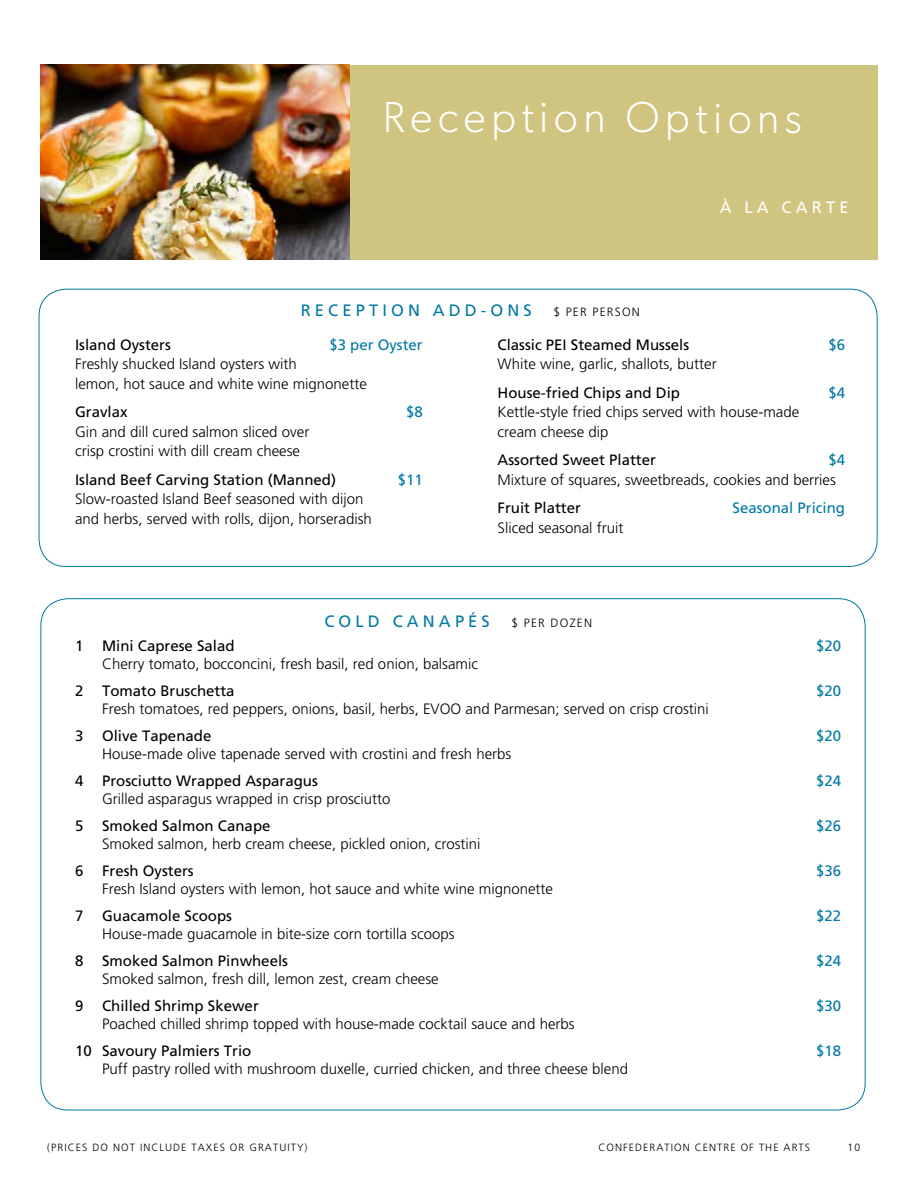
<style>
.page{position:relative;width:918px;height:1188px;background:#fff}
.page>*{position:absolute;margin:0;border:0;box-sizing:border-box;transform-origin:0 0}
.t1{font:300 43.5px "Gibson";letter-spacing:.125em;color:#fff}
.t2{font:43.5px "Frutiger";letter-spacing:.125em;color:#fff}
.t3{font:16.5px "Frutiger";letter-spacing:.25em;color:#0079a3}
.t4{font:16.5px "Frutiger";letter-spacing:.25em;color:#fff}
.t5{font:300 15px/19.5px "Frutiger";color:#000}
.t6{font:15px "Frutiger";color:#000}
.t7{font:15px "Frutiger";color:#0079a3}
.t8{font:300 12px "Frutiger";letter-spacing:.1em;color:#000}
.t9{font:300 10.5px "Frutiger";letter-spacing:.1em;color:#000}
</style>
<div class="page">
<div style="left:151px;top:65px;width:726px;height:194px;background:#cfc580"></div>
<img style="left:40px;top:65px;width:309px;height:194px">
<h1 class="t1" style="left:383px;top:91px;width:420px">Reception Options</h1>
<h1 class="t2" style="left:320px;top:105px;width:361px">banquet menu</h1>
<p class="t3" style="left:301px;top:301px;width:233px">RECEPTION ADD-ONS</p>
<p class="t8" style="left:553px;top:305px;width:88px">$ PER PERSON</p>
<p class="t4" style="left:720px;top:198px;width:130px">À LA CARTE</p>
<p class="t6" style="left:75px;top:336px;width:97px">Island Oysters</p>
<p class="t7" style="left:329px;top:336px;width:95px">$3 per Oyster</p>
<p class="t5" style="left:75px;top:354px;width:293px">Freshly shucked Island oysters with<br>lemon, hot sauce and white wine mignonette</p>
<p class="t6" style="left:75px;top:403px;width:54px">Gravlax</p>
<p class="t7" style="left:406px;top:403px;width:18px">$8</p>
<p class="t5" style="left:75px;top:422px;width:236px">Gin and dill cured salmon sliced over crisp crostini with dill cream cheese</p>
<p class="t6" style="left:75px;top:471px;width:262px">Island Beef Carving Station (Manned)</p>
<p class="t7" style="left:398px;top:471px;width:27px">$11</p>
<p class="t5" style="left:75px;top:489px;width:298px">Slow-roasted Island Beef seasoned with dijon and herbs, served with rolls, dijon, horseradish</p>
<p class="t6" style="left:498px;top:336px;width:193px">Classic PEI Steamed Mussels</p>
<p class="t7" style="left:828px;top:336px;width:18px">$6</p>
<p class="t5" style="left:498px;top:354px;width:221px">White wine, garlic, shallots, butter</p>
<p class="t6" style="left:498px;top:384px;width:184px">House-fried Chips and Dip</p>
<p class="t7" style="left:828px;top:384px;width:18px">$4</p>
<p class="t5" style="left:498px;top:402px;width:303px">Kettle-style fried chips served with house-made cream cheese dip</p>
<p class="t6" style="left:498px;top:451px;width:160px">Assorted Sweet Platter</p>
<p class="t7" style="left:828px;top:451px;width:18px">$4</p>
<p class="t5" style="left:498px;top:470px;width:340px">Mixture of squares, sweetbreads, cookies and berries</p>
<p class="t6" style="left:498px;top:499px;width:85px">Fruit Platter</p>
<p class="t7" style="left:733px;top:499px;width:114px">Seasonal Pricing</p>
<p class="t5" style="left:498px;top:518px;width:127px">Sliced seasonal fruit</p>
<p class="t3" style="left:324px;top:612px;width:167px">COLD CANAPÉS</p>
<p class="t8" style="left:511px;top:616px;width:82px">$ PER DOZEN</p>
<p class="t6" style="left:75px;top:637px;width:161px">1 Mini Caprese Salad</p>
<p class="t7" style="left:816px;top:637px;width:27px">$20</p>
<p class="t5" style="left:102px;top:654px;width:377px">Cherry tomato, bocconcini, fresh basil, red onion, balsamic</p>
<p class="t6" style="left:75px;top:682px;width:161px">2 Tomato Bruschetta</p>
<p class="t7" style="left:816px;top:682px;width:27px">$20</p>
<p class="t5" style="left:102px;top:699px;width:608px">Fresh tomatoes, red peppers, onions, basil, herbs, EVOO and Parmesan; served on crisp crostini</p>
<p class="t6" style="left:75px;top:727px;width:138px">3 Olive Tapenade</p>
<p class="t7" style="left:816px;top:727px;width:27px">$20</p>
<p class="t5" style="left:102px;top:744px;width:411px">House-made olive tapenade served with crostini and fresh herbs</p>
<p class="t6" style="left:75px;top:772px;width:244px">4 Prosciutto Wrapped Asparagus</p>
<p class="t7" style="left:816px;top:772px;width:27px">$24</p>
<p class="t5" style="left:102px;top:789px;width:290px">Grilled asparagus wrapped in crisp prosciutto</p>
<p class="t6" style="left:75px;top:817px;width:197px">5 Smoked Salmon Canape</p>
<p class="t7" style="left:816px;top:817px;width:27px">$26</p>
<p class="t5" style="left:102px;top:834px;width:380px">Smoked salmon, herb cream cheese, pickled onion, crostini</p>
<p class="t6" style="left:75px;top:862px;width:120px">6 Fresh Oysters</p>
<p class="t7" style="left:816px;top:862px;width:27px">$36</p>
<p class="t5" style="left:102px;top:879px;width:452px">Fresh Island oysters with lemon, hot sauce and white wine mignonette</p>
<p class="t6" style="left:75px;top:907px;width:159px">7 Guacamole Scoops</p>
<p class="t7" style="left:816px;top:907px;width:27px">$22</p>
<p class="t5" style="left:102px;top:924px;width:354px">House-made guacamole in bite-size corn tortilla scoops</p>
<p class="t6" style="left:75px;top:952px;width:214px">8 Smoked Salmon Pinwheels</p>
<p class="t7" style="left:816px;top:952px;width:27px">$24</p>
<p class="t5" style="left:102px;top:969px;width:338px">Smoked salmon, fresh dill, lemon zest, cream cheese</p>
<p class="t6" style="left:75px;top:997px;width:185px">9 Chilled Shrimp Skewer</p>
<p class="t7" style="left:816px;top:997px;width:27px">$30</p>
<p class="t5" style="left:102px;top:1014px;width:474px">Poached chilled shrimp topped with house-made cocktail sauce and herbs</p>
<p class="t6" style="left:75px;top:1042px;width:178px">10 Savoury Palmiers Trio</p>
<p class="t7" style="left:816px;top:1042px;width:27px">$18</p>
<p class="t5" style="left:102px;top:1059px;width:527px">Puff pastry rolled with mushroom duxelle, curried chicken, and three cheese blend</p>
<p class="t9" style="left:47px;top:1142px;width:262px">(PRICES DO NOT INCLUDE TAXES OR GRATUITY)</p>
<p class="t9" style="left:598px;top:1142px;width:213px">CONFEDERATION CENTRE OF THE ARTS</p>
<p class="t9" style="left:848px;top:1142px;width:14px">10</p>
</div>
